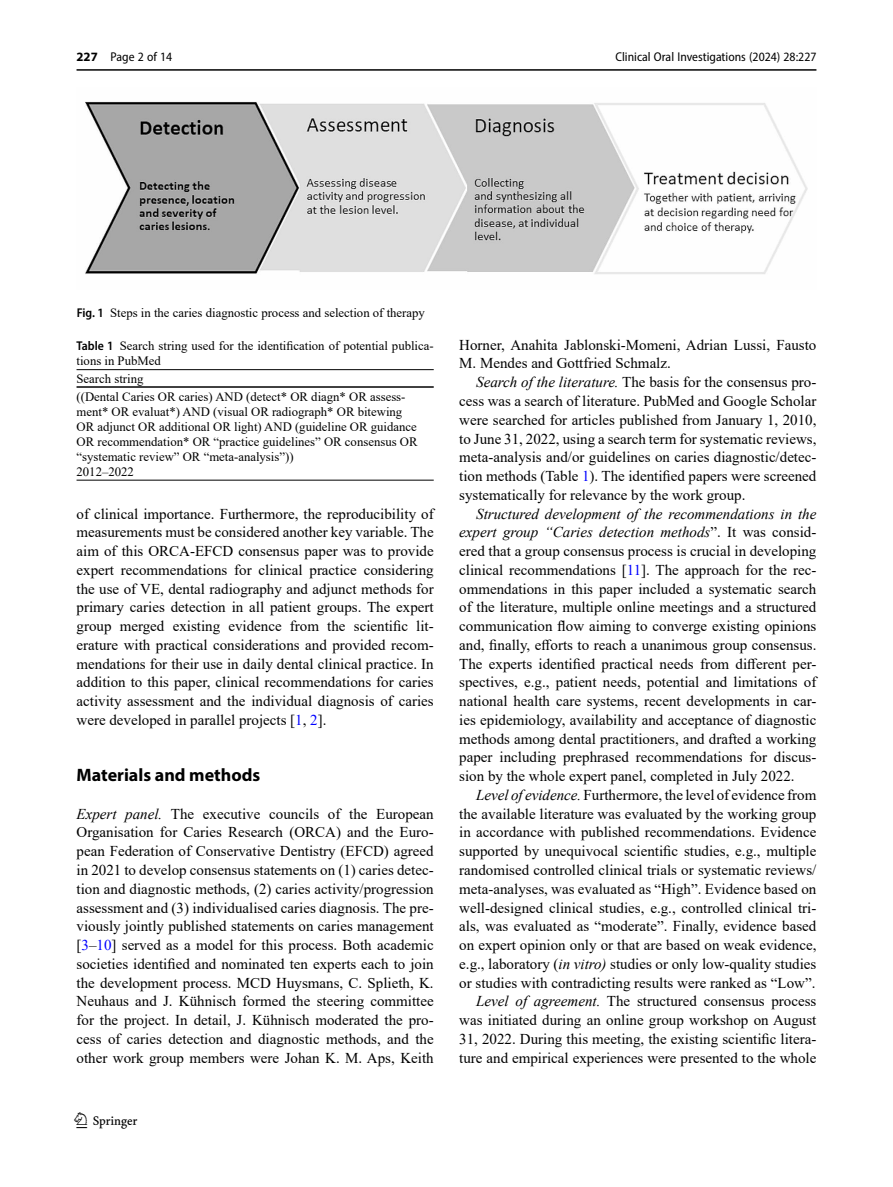
<style>
.page{position:relative;width:893px;height:1187px;background:#fff}
.page>*{position:absolute;margin:0;border:0;box-sizing:border-box;transform-origin:0 0}
.t1{font:22.5px "Springnew";color:#000}
.Head_1{font:700 18px "Myriad Pro";color:#000}
.Body_Text_Indent{font:15px/18.8px "Times New Roman";color:#000;text-align:justify}
.Body_Text{font:15px/18.8px "Times New Roman";color:#000;text-align:justify}
.Table_Body{font:12.75px/15px "Times New Roman";color:#000}
.Table_Caption{font:12.75px/15px "Times New Roman";color:#000}
.Figure_Caption{font:12.75px "Times New Roman";color:#000}
.t2{font:semi-condensed 12.75px "Myriad Pro";color:#000}
.Table_Head{font:12.75px "Times New Roman";color:#000}
.s1{font-weight:700;font-stretch:normal}
.s2{font-family:"Myriad Pro";font-weight:600;font-stretch:semi-condensed}
.s3{color:#00f}
.s4{font-style:italic}
</style>
<div class="page">
<hr style="left:77px;top:69px;width:739px;height:2px;background:#000">
<hr style="left:77px;top:386px;width:357px;height:2px;background:#000">
<hr style="left:77px;top:479px;width:357px;height:1px;background:#000">
<hr style="left:77px;top:369px;width:357px;height:1px;background:#000">
<img style="left:85px;top:101px;width:723px;height:173px">
<p class="t2" style="left:77px;top:49px;width:97px"><span class="s1">227</span> Page 2 of 14</p>
<p class="t2" style="left:615px;top:49px;width:202px">Clinical Oral Investigations (2024) 28:227</p>
<p class="Figure_Caption" style="left:77px;top:304px;width:350px"><span class="s2">Fig. 1</span> Steps in the caries diagnostic process and selection of therapy</p>
<p class="Table_Caption" style="left:77px;top:338px;width:359px"><span class="s2">Table 1</span> Search string used for the identification of potential publica&shy;tions in PubMed</p>
<p class="Table_Head" style="left:77px;top:369px;width:68px">Search string</p>
<p class="Table_Body" style="left:77px;top:388px;width:343px">((Dental Caries OR caries) AND (detect* OR diagn* OR assess&shy;ment* OR evaluat*) AND (visual OR radiograph* OR bitewing OR adjunct OR additional OR light) AND (guideline OR guidance OR recommendation* OR “practice guidelines” OR consensus OR “systematic review” OR “meta-analysis”))</p>
<p class="Table_Body" style="left:77px;top:463px;width:59px">2012–2022</p>
<p class="Body_Text" style="left:77px;top:503px;width:359px">of clinical importance. Furthermore, the reproducibility of measurements must be considered another key variable. The aim of this ORCA-EFCD consensus paper was to provide expert recommendations for clinical practice considering the use of VE, dental radiography and adjunct methods for primary caries detection in all patient groups. The expert group merged existing evidence from the scientific lit&shy;erature with practical considerations and provided recom&shy;mendations for their use in daily dental clinical practice. In addition to this paper, clinical recommendations for caries activity assessment and the individual diagnosis of caries were developed in parallel projects [<span class="s3">1</span>, <span class="s3">2</span>].</p>
<p class="Head_1" style="left:77px;top:763px;width:185px">Materials and methods</p>
<p class="Body_Text" style="left:77px;top:803px;width:359px"><span class="s4">Expert panel.</span> The executive councils of the European Organisation for Caries Research (ORCA) and the Euro&shy;pean Federation of Conservative Dentistry (EFCD) agreed in 2021 to develop consensus statements on (1) caries detec&shy;tion and diagnostic methods, (2) caries activity/progression assessment and (3) individualised caries diagnosis. The pre&shy;viously jointly published statements on caries management [<span class="s3">3</span>–<span class="s3">10</span>] served as a model for this process. Both academic societies identified and nominated ten experts each to join the development process. MCD Huysmans, C. Splieth, K.<br>Neuhaus and J. Kühnisch formed the steering committee for the project. In detail, J. Kühnisch moderated the pro&shy;cess of caries detection and diagnostic methods, and the other work group members were Johan K. M. Aps, Keith</p>
<h1 class="t1" style="left:77px;top:1107px;width:63px">1 3</h1>
<p class="Body_Text" style="left:459px;top:335px;width:359px">Horner, Anahita Jablonski-Momeni, Adrian Lussi, Fausto<br>M. Mendes and Gottfried Schmalz.</p>
<p class="Body_Text_Indent" style="left:459px;top:372px;width:359px;text-indent:17px"><span class="s4">Search of the literature.</span> The basis for the consensus pro&shy;cess was a search of literature. PubMed and Google Scholar were searched for articles published from January 1, 2010, to June 31, 2022, using a search term for systematic reviews, meta-analysis and/or guidelines on caries diagnostic/detec&shy;tion methods (Table <span class="s3">1</span>). The identified papers were screened systematically for relevance by the work group.</p>
<p class="Body_Text_Indent" style="left:459px;top:503px;width:359px;text-indent:17px"><span class="s4">Structured development of the recommendations in the expert group “Caries detection methods</span>”. It was consid&shy;ered that a group consensus process is crucial in developing clinical recommendations [<span class="s3">11</span>]. The approach for the rec&shy;ommendations in this paper included a systematic search of the literature, multiple online meetings and a structured communication flow aiming to converge existing opinions and, finally, efforts to reach a unanimous group consensus.<br>The experts identified practical needs from different per&shy;spectives, e.g., patient needs, potential and limitations of national health care systems, recent developments in car&shy;ies epidemiology, availability and acceptance of diagnostic methods among dental practitioners, and drafted a working paper including prephrased recommendations for discus&shy;sion by the whole expert panel, completed in July 2022.</p>
<p class="Body_Text_Indent" style="left:459px;top:785px;width:359px;text-indent:17px"><span class="s4">Level of evidence.</span> Furthermore, the level of evidence from the available literature was evaluated by the working group in accordance with published recommendations. Evidence supported by unequivocal scientific studies, e.g., multiple randomised controlled clinical trials or systematic reviews/ meta-analyses, was evaluated as “High”. Evidence based on well-designed clinical studies, e.g., controlled clinical tri&shy;als, was evaluated as “moderate”. Finally, evidence based on expert opinion only or that are based on weak evidence, e.g., laboratory (<span class="s4">in vitro)</span> studies or only low-quality studies or studies with contradicting results were ranked as “Low”.</p>
<p class="Body_Text_Indent" style="left:459px;top:991px;width:359px;text-indent:17px"><span class="s4">Level of agreement.</span> The structured consensus process was initiated during an online group workshop on August 31, 2022. During this meeting, the existing scientific litera&shy;ture and empirical experiences were presented to the whole</p>
</div>
